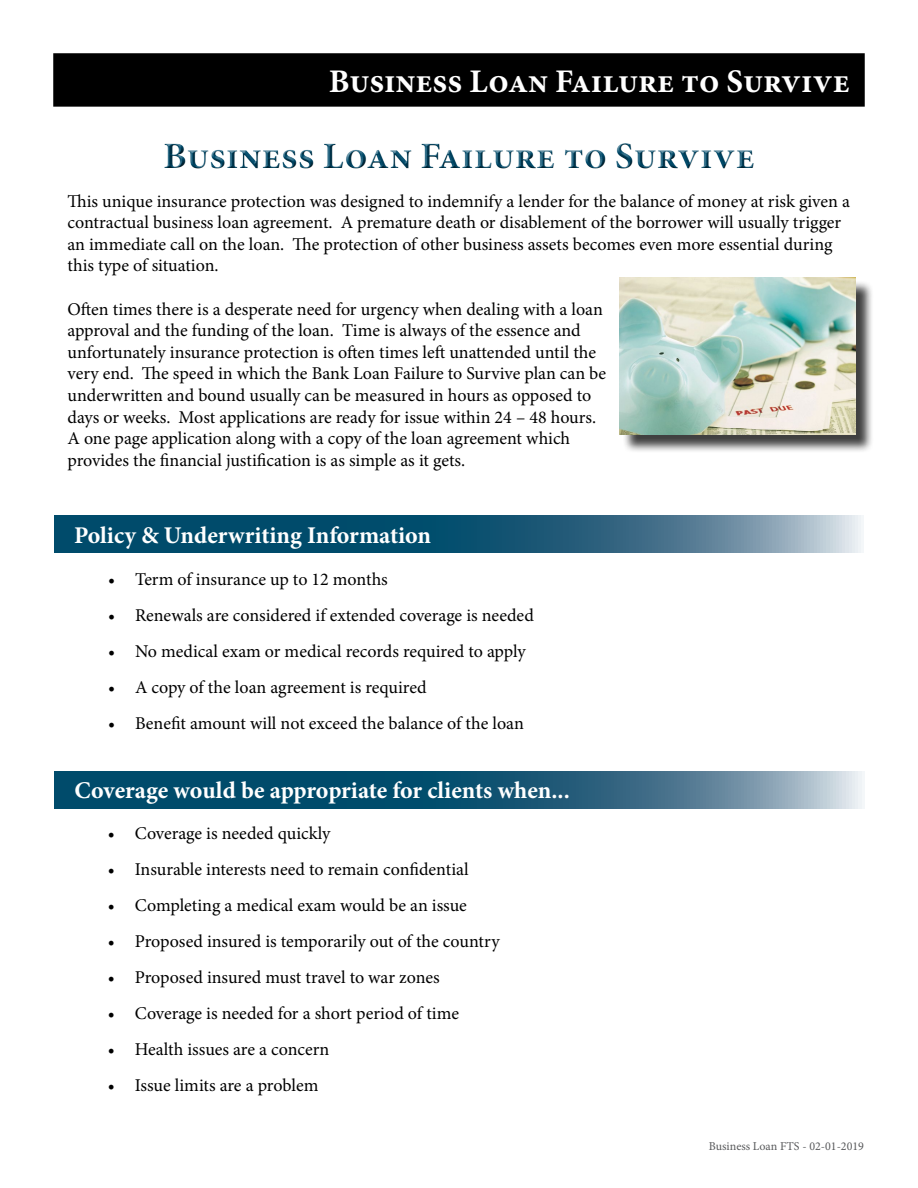
<style>
.page{position:relative;width:918px;height:1188px;background:#fff}
.page>*{position:absolute;margin:0;border:0;box-sizing:border-box;transform-origin:0 0}
.t1{font:700 37.5px "Minion Pro";color:#004b6b}
.t2{font:700 33px "Minion Pro";color:#fff}
.t3{font:700 24px "Minion Pro";letter-spacing:-.005em;color:#fff}
.t4{font:18px/21.6px "Minion Pro";color:#000}
.t5{font:12px "Minion Pro";color:#58595b}
</style>
<div class="page">
<div style="left:54px;top:54px;width:810px;height:52px;background:#000"></div>
<div style="left:53px;top:53px;width:812px;height:54px;border:2px solid #000"></div>
<svg style="left:54px;top:516px;width:810px;height:36px;background:#2c6681"></svg>
<svg style="left:54px;top:771px;width:810px;height:37px;background:#2c6681"></svg>
<div style="left:152px;top:136px;width:614px;height:45px;background:#000;opacity:.75"></div>
<div style="left:622px;top:280px;width:252px;height:173px;background:#000;opacity:.75"></div>
<img style="left:620px;top:278px;width:235px;height:156px">
<h2 class="t2" style="left:329px;top:58px;width:522px">Business Loan Failure to Survive</h2>
<h1 class="t1" style="left:163px;top:130px;width:593px">Business Loan Failure to Survive</h1>
<p class="t4" style="left:68px;top:190px;width:784px">This unique insurance protection was designed to indemnify a lender for the balance of money at risk given a contractual business loan agreement. A premature death or disablement of the borrower will usually trigger an immediate call on the loan. The protection of other business assets becomes even more essential during this type of situation.</p>
<p class="t4" style="left:68px;top:298px;width:540px">Often times there is a desperate need for urgency when dealing with a loan approval and the funding of the loan. Time is always of the essence and unfortunately insurance protection is often times left unattended until the very end. The speed in which the Bank Loan Failure to Survive plan can be underwritten and bound usually can be measured in hours as opposed to days or weeks. Most applications are ready for issue within 24 – 48 hours.<br>A one page application along with a copy of the loan agreement which provides the financial justification is as simple as it gets.</p>
<h3 class="t3" style="left:74px;top:518px;width:358px">Policy &amp; Underwriting Information</h3>
<p class="t4" style="left:108px;top:568px;width:281px">• Term of insurance up to 12 months</p>
<p class="t4" style="left:108px;top:604px;width:427px">• Renewals are considered if extended coverage is needed</p>
<p class="t4" style="left:108px;top:640px;width:419px">• No medical exam or medical records required to apply</p>
<p class="t4" style="left:108px;top:676px;width:320px">• A copy of the loan agreement is required</p>
<p class="t4" style="left:108px;top:712px;width:417px">• Benefit amount will not exceed the balance of the loan</p>
<h3 class="t3" style="left:74px;top:774px;width:497px">Coverage would be appropriate for clients when...</h3>
<p class="t4" style="left:108px;top:823px;width:224px">• Coverage is needed quickly</p>
<p class="t4" style="left:108px;top:859px;width:363px">• Insurable interests need to remain confidential</p>
<p class="t4" style="left:108px;top:895px;width:361px">• Completing a medical exam would be an issue</p>
<p class="t4" style="left:108px;top:931px;width:393px">• Proposed insured is temporarily out of the country</p>
<p class="t4" style="left:108px;top:967px;width:333px">• Proposed insured must travel to war zones</p>
<p class="t4" style="left:108px;top:1003px;width:353px">• Coverage is needed for a short period of time</p>
<p class="t4" style="left:108px;top:1039px;width:223px">• Health issues are a concern</p>
<p class="t4" style="left:108px;top:1075px;width:212px">• Issue limits are a problem</p>
<p class="t5" style="left:709px;top:1138px;width:157px">Business Loan FTS - 02-01-2019</p>
</div>
